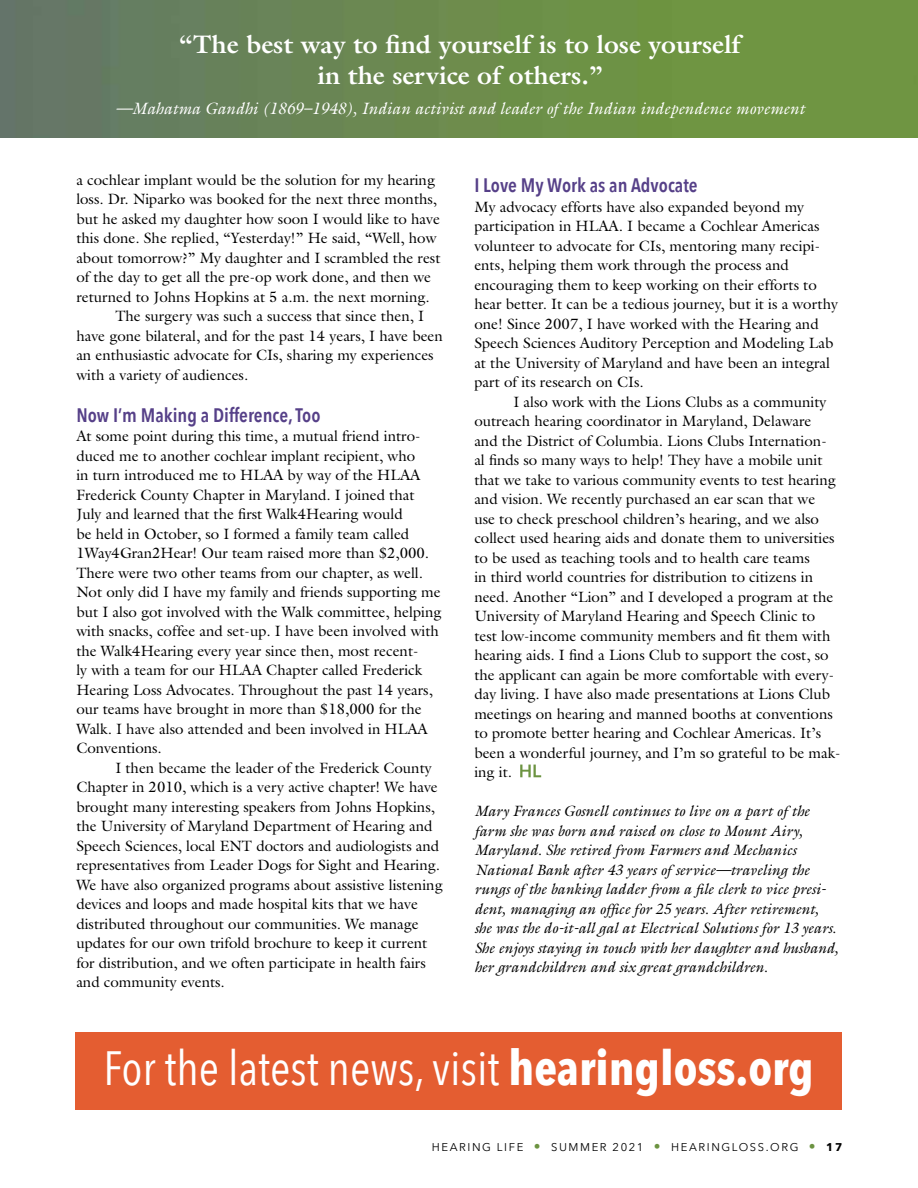
<style>
.page{position:relative;width:918px;height:1188px;background:#fff}
.page>*{position:absolute;margin:0;border:0;box-sizing:border-box;transform-origin:0 0}
.t1{font:48px "Avenir Next Condensed";color:#fff}
.t2{font:700 25.5px/30.6px "Galliard";color:#fff;text-align:center}
.t3{font:600 19.5px "Avenir Next Condensed";color:#564088}
.t4{font:italic 16.5px "Galliard";color:#fff}
.t5{font:15px/19.5px "Galliard";color:#000}
.t6{font:italic 15px/19.5px "Galliard";color:#000}
.t7{font:11.25px "Avenir Next";letter-spacing:.14em;color:#000}
.s1{font-weight:700}
.s2{font-size:13.5px;color:#6c9341}
</style>
<div class="page">
<svg style="left:520px;top:765px;width:21px;height:12px"></svg>
<img style="left:0;top:0;width:918px;height:138px">
<div style="left:75px;top:1032px;width:767px;height:78px;background:#e45d31"></div>
<h2 class="t2" style="left:179px;top:29px;width:563px">“The best way to find yourself is to lose yourself in the service of others.”</h2>
<p class="t4" style="left:115px;top:98px;width:691px">—Mahatma Gandhi (1869–1948), Indian activist and leader of the Indian independence movement</p>
<p class="t5" style="left:76px;top:170px;width:360px">a cochlear implant would be the solution for my hearing</p>
<p class="t5" style="left:76px;top:189px;width:362px">loss. Dr. Niparko was booked for the next three months,</p>
<p class="t5" style="left:76px;top:209px;width:365px">but he asked my daughter how soon I would like to have</p>
<p class="t5" style="left:76px;top:228px;width:362px">this done. She replied, “Yesterday!” He said, “Well, how</p>
<p class="t5" style="left:76px;top:248px;width:366px">about tomorrow?” My daughter and I scrambled the rest</p>
<p class="t5" style="left:76px;top:267px;width:356px">of the day to get all the pre-op work done, and then we</p>
<p class="t5" style="left:76px;top:287px;width:355px">returned to Johns Hopkins at 5 a.m. the next morning.</p>
<p class="t5" style="left:115px;top:306px;width:310px">The surgery was such a success that since then, I</p>
<p class="t5" style="left:76px;top:326px;width:368px">have gone bilateral, and for the past 14 years, I have been</p>
<p class="t5" style="left:76px;top:345px;width:359px">an enthusiastic advocate for CIs, sharing my experiences</p>
<p class="t5" style="left:76px;top:365px;width:173px">with a variety of audiences.</p>
<h3 class="t3" style="left:76px;top:398px;width:246px">Now I’m Making a Difference, Too</h3>
<p class="t5" style="left:76px;top:426px;width:367px">At some point during this time, a mutual friend intro&shy;duced me to another cochlear implant recipient, who<br>in turn introduced me to HLAA by way of the HLAA Frederick County Chapter in Maryland. I joined that July and learned that the first Walk4Hearing would<br>be held in October, so I formed a family team called 1Way4Gran2Hear! Our team raised more than $2,000.<br>There were two other teams from our chapter, as well.<br>Not only did I have my family and friends supporting me but I also got involved with the Walk committee, helping with snacks, coffee and set-up. I have been involved with the Walk4Hearing every year since then, most recent-<br>ly with a team for our HLAA Chapter called Frederick Hearing Loss Advocates. Throughout the past 14 years, our teams have brought in more than $18,000 for the Walk. I have also attended and been involved in HLAA Conventions.</p>
<p class="t5" style="left:76px;top:758px;width:368px;text-indent:39px">I then became the leader of the Frederick County Chapter in 2010, which is a very active chapter! We have brought many interesting speakers from Johns Hopkins, the University of Maryland Department of Hearing and Speech Sciences, local ENT doctors and audiologists and representatives from Leader Dogs for Sight and Hearing.<br>We have also organized programs about assistive listening devices and loops and made hospital kits that we have distributed throughout our communities. We manage updates for our own trifold brochure to keep it current for distribution, and we often participate in health fairs and community events.</p>
<h3 class="t3" style="left:474px;top:169px;width:225px">I Love My Work as an Advocate</h3>
<p class="t5" style="left:474px;top:197px;width:365px">My advocacy efforts have also expanded beyond my participation in HLAA. I became a Cochlear Americas volunteer to advocate for CIs, mentoring many recipi&shy;ents, helping them work through the process and encouraging them to keep working on their efforts to hear better. It can be a tedious journey, but it is a worthy one! Since 2007, I have worked with the Hearing and Speech Sciences Auditory Perception and Modeling Lab at the University of Maryland and have been an integral part of its research on CIs.</p>
<p class="t5" style="left:474px;top:392px;width:368px;text-indent:39px">I also work with the Lions Clubs as a community outreach hearing coordinator in Maryland, Delaware<br>and the District of Columbia. Lions Clubs Internation&shy;al finds so many ways to help! They have a mobile unit that we take to various community events to test hearing and vision. We recently purchased an ear scan that we<br>use to check preschool children’s hearing, and we also collect used hearing aids and donate them to universities to be used as teaching tools and to health care teams<br>in third world countries for distribution to citizens in need. Another “Lion” and I developed a program at the University of Maryland Hearing and Speech Clinic to test low-income community members and fit them with hearing aids. I find a Lions Club to support the cost, so the applicant can again be more comfortable with every&shy;day living. I have also made presentations at Lions Club meetings on hearing and manned booths at conventions to promote better hearing and Cochlear Americas. It’s been a wonderful journey, and I’m so grateful to be mak&shy;ing it.</p>
<p class="t6" style="left:474px;top:801px;width:366px">Mary Frances Gosnell continues to live on a part of the farm she was born and raised on close to Mount Airy, Maryland. She retired from Farmers and Mechanics National Bank after 43 years of service—traveling the rungs of the banking ladder from a file clerk to vice presi&shy;dent, managing an office for 25 years. After retirement, she was the do-it-all gal at Electrical Solutions for 13 years.<br>She enjoys staying in touch with her daughter and husband, her grandchildren and six great grandchildren.</p>
<h1 class="t1" style="left:104px;top:1027px;width:712px">For the latest news, visit <span class="s1">hearingloss.org</span></h1>
<p class="t7" style="left:432px;top:1137px;width:412px">HEARING LIFE <span class="s2">•</span> SUMMER 2021 <span class="s2">•</span> HEARINGLOSS.ORG <span class="s2">•</span> <span class="s1">17</span></p>
</div>
